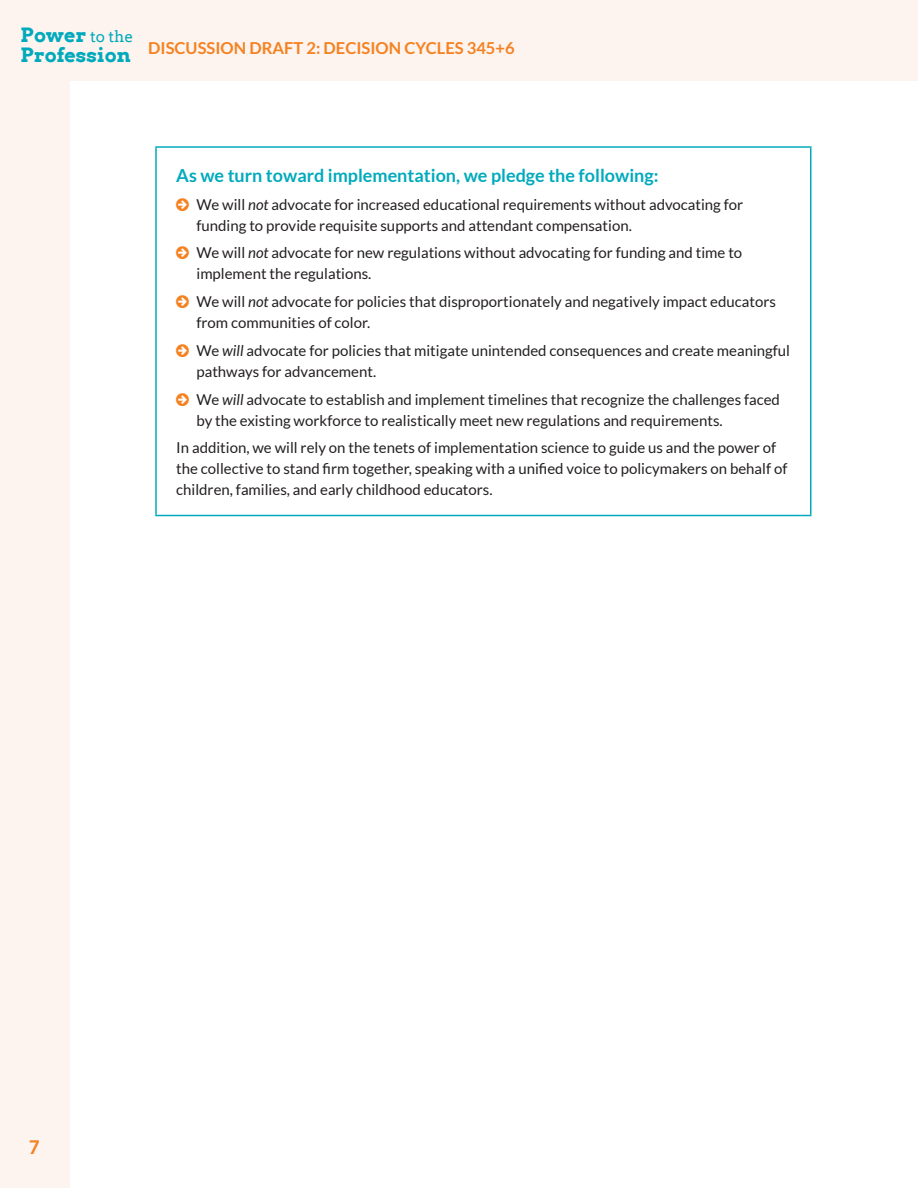
<style>
.page{position:relative;width:918px;height:1188px;background:#fff}
.page>*{position:absolute;margin:0;border:0;box-sizing:border-box;transform-origin:0 0}
.t1{font:600 21px "Myriad Pro";color:#f58220}
.t2{font:700 19.65px/19.8px "Arvo";color:#00aabc}
.Body{font:700 18px "Lato";color:#00aabc}
.t3{font:700 16.5px "Lato";color:#f58220}
.Body-2{font:15px/21px "Lato";color:#231f20}
.s1{font-weight:400;font-size:15.45px}
.s2{font-style:italic}
</style>
<div class="page">
<div style="left:0;top:0;width:69px;height:1188px;background:#fdf3ef"></div>
<div style="left:69px;top:0;width:849px;height:81px;background:#fdf3ef"></div>
<hr style="left:155px;top:146px;width:657px;height:2px;background:#00aabc">
<hr style="left:155px;top:148px;width:2px;height:367px;background:#00aabc">
<hr style="left:810px;top:148px;width:2px;height:367px;background:#00aabc">
<hr style="left:155px;top:515px;width:657px;height:1px;background:#00aabc">
<h2 class="t2" style="left:21px;top:25px;width:114px">Power <span class="s1">to the<br></span>Profession</h2>
<p class="t3" style="left:148px;top:38px;width:368px">DISCUSSION DRAFT 2: DECISION CYCLES 345+6</p>
<p class="Body" style="left:176px;top:165px;width:484px">As we turn toward implementation, we pledge the following:</p>
<p class="Body-2" style="left:196px;top:193px;width:548px">We will <span class="s2">not</span> advocate for increased educational requirements without advocating for funding to provide requisite supports and attendant compensation.</p>
<p class="Body-2" style="left:196px;top:242px;width:547px">We will <span class="s2">not</span> advocate for new regulations without advocating for funding and time to implement the regulations.</p>
<p class="Body-2" style="left:196px;top:291px;width:581px">We will <span class="s2">not</span> advocate for policies that disproportionately and negatively impact educators from communities of color.</p>
<p class="Body-2" style="left:196px;top:340px;width:595px">We <span class="s2">will</span> advocate for policies that mitigate unintended consequences and create meaningful pathways for advancement.</p>
<p class="Body-2" style="left:196px;top:388px;width:585px">We <span class="s2">will</span> advocate to establish and implement timelines that recognize the challenges faced by the existing workforce to realistically meet new regulations and requirements.</p>
<p class="Body-2" style="left:176px;top:437px;width:613px">In addition, we will rely on the tenets of implementation science to guide us and the power of the collective to stand firm together, speaking with a unified voice to policymakers on behalf of children, families, and early childhood educators.</p>
<h1 class="t1" style="left:29px;top:1134px;width:13px">7</h1>
</div>
